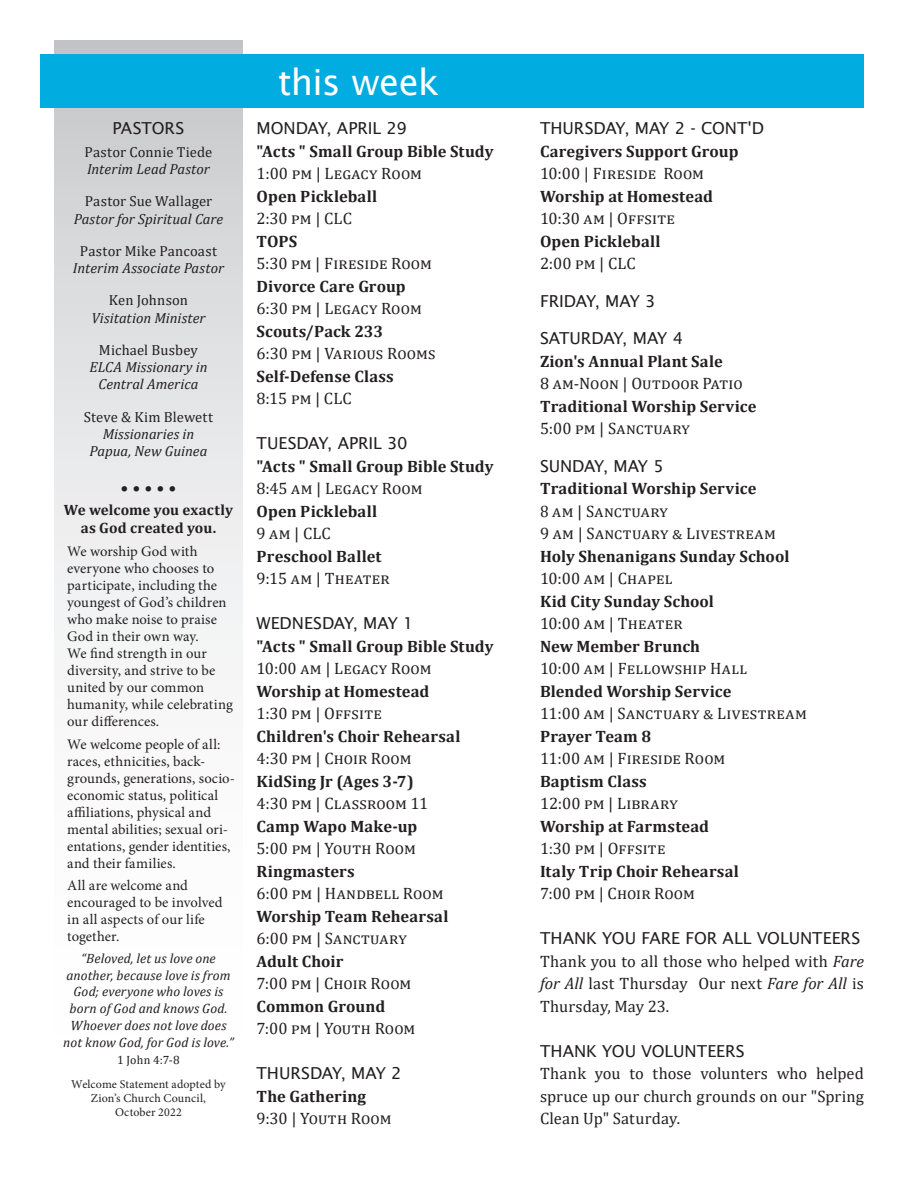
<style>
.page{position:relative;width:918px;height:1188px;background:#fff}
.page>*{position:absolute;margin:0;border:0;box-sizing:border-box;transform-origin:0 0}
.t1{font:36px "Lucida Sans";letter-spacing:-.015em;color:#fff}
.t2{font:18px "Cambria";color:#231f20}
.t3{font:16.5px/22.5px "Cambria";letter-spacing:.01em;color:#231f20;text-align:justify}
.t4{font:700 16.5px "Cambria";letter-spacing:.005em;color:#231f20}
.t5{font:16.5px "Lucida Sans";letter-spacing:-.005em;color:#231f20}
.t6{font:16.5px/22.5px "Cambria";letter-spacing:.09em;color:#231f20}
.t7{font:16.5px "Cambria";letter-spacing:.03em;color:#231f20}
.t8{font:700 15px/18px "Cambria";letter-spacing:.005em;color:#231f20;text-align:center}
.t9{font:14.7px/17px "Minion Pro";letter-spacing:.005em;color:#231f20}
.t10{font:italic 14.7px/17.2px "Cambria";color:#231f20;text-align:center}
.t11{font:14.7px "Cambria";letter-spacing:.01em;color:#231f20}
.t12{font:italic 13.5px/17px "Cambria";letter-spacing:.005em;color:#231f20;text-align:center}
.t13{font:12px/14.4px "Minion Pro";letter-spacing:.01em;color:#231f20;text-align:center}
.t14{font:12px "Cambria";color:#231f20}
.s1{font-style:italic}
</style>
<div class="page">
<div style="left:54px;top:40px;width:189px;height:1148px;background:linear-gradient(to bottom,#d0d2d4,#fff)"></div>
<div style="left:40px;top:54px;width:824px;height:54px;background:#00ace0"></div>
<p class="t5" style="left:113px;top:119px;width:73px">PASTORS</p>
<p class="t11" style="left:85px;top:143px;width:129px">Pastor Connie Tiede</p>
<p class="t10" style="left:87px;top:160px;width:124px">Interim Lead Pastor</p>
<p class="t11" style="left:85px;top:193px;width:129px">Pastor Sue Wallager</p>
<p class="t10" style="left:74px;top:209px;width:151px">Pastor for Spiritual Care</p>
<p class="t11" style="left:80px;top:242px;width:139px">Pastor Mike Pancoast</p>
<p class="t10" style="left:73px;top:259px;width:153px">Interim Associate Pastor</p>
<p class="t11" style="left:109px;top:292px;width:81px">Ken Johnson</p>
<p class="t10" style="left:91px;top:308px;width:116px">Visitation Minister</p>
<p class="t11" style="left:99px;top:341px;width:101px">Michael Busbey</p>
<p class="t10" style="left:89px;top:358px;width:120px">ELCA Missionary in<br>Central America</p>
<p class="t11" style="left:84px;top:408px;width:131px">Steve &amp; Kim Blewett</p>
<p class="t10" style="left:90px;top:425px;width:119px">Missionaries in<br>Papua, New Guinea</p>
<p class="t2" style="left:121px;top:477px;width:57px">• • • • •</p>
<p class="t8" style="left:64px;top:501px;width:171px">We welcome you exactly as God created you.</p>
<p class="t9" style="left:67px;top:543px;width:167px">We worship God with everyone who chooses to participate, including the youngest of God’s children who make noise to praise<br>God in their own way.<br>We find strength in our diversity, and strive to be united by our common humanity, while celebrating our differences.</p>
<p class="t9" style="left:67px;top:736px;width:169px">We welcome people of all: races, ethnicities, back&shy;grounds, generations, socio&shy;economic status, political affiliations, physical and mental abilities; sexual ori&shy;entations, gender identities, and their families.</p>
<p class="t9" style="left:67px;top:877px;width:157px">All are welcome and encouraged to be involved in all aspects of our life together.</p>
<p class="t12" style="left:63px;top:949px;width:172px">“Beloved, let us love one another, because love is from<br>God; everyone who loves is born of God and knows God.<br>Whoever does not love does not know God, for God is love.”</p>
<p class="t14" style="left:117px;top:1053px;width:64px">1 John 4:7-8</p>
<p class="t13" style="left:71px;top:1077px;width:156px">Welcome Statement adopted by<br>Zion’s Church Council,<br>October 2022</p>
<h1 class="t1" style="left:278px;top:61px;width:163px">this week</h1>
<p class="t5" style="left:256px;top:119px;width:152px">MONDAY, APRIL 29</p>
<p class="t4" style="left:256px;top:139px;width:239px">"Acts " Small Group Bible Study</p>
<p class="t3" style="left:256px;top:162px;width:167px">1:00 pm | Legacy Room</p>
<p class="t4" style="left:256px;top:184px;width:122px">Open Pickleball</p>
<p class="t3" style="left:256px;top:207px;width:97px">2:30 pm | CLC</p>
<p class="t4" style="left:256px;top:229px;width:42px">TOPS</p>
<p class="t3" style="left:256px;top:252px;width:177px">5:30 pm | Fireside Room</p>
<p class="t4" style="left:256px;top:274px;width:151px">Divorce Care Group</p>
<p class="t3" style="left:256px;top:297px;width:167px">6:30 pm | Legacy Room</p>
<p class="t4" style="left:256px;top:320px;width:128px">Scouts/Pack 233</p>
<p class="t3" style="left:256px;top:342px;width:181px">6:30 pm | Various Rooms</p>
<p class="t4" style="left:256px;top:365px;width:139px">Self-Defense Class</p>
<p class="t3" style="left:256px;top:387px;width:97px">8:15 pm | CLC</p>
<p class="t5" style="left:256px;top:434px;width:153px">TUESDAY, APRIL 30</p>
<p class="t4" style="left:256px;top:455px;width:239px">"Acts " Small Group Bible Study</p>
<p class="t3" style="left:256px;top:477px;width:168px">8:45 am | Legacy Room</p>
<p class="t4" style="left:256px;top:500px;width:122px">Open Pickleball</p>
<p class="t3" style="left:256px;top:522px;width:76px">9 am | CLC</p>
<p class="t4" style="left:256px;top:545px;width:127px">Preschool Ballet</p>
<p class="t3" style="left:256px;top:567px;width:132px">9:15 am | Theater</p>
<p class="t5" style="left:256px;top:614px;width:159px">WEDNESDAY, MAY 1</p>
<p class="t4" style="left:256px;top:635px;width:239px">"Acts " Small Group Bible Study</p>
<p class="t3" style="left:256px;top:657px;width:177px">10:00 am | Legacy Room</p>
<p class="t4" style="left:256px;top:680px;width:174px">Worship at Homestead</p>
<p class="t3" style="left:256px;top:702px;width:127px">1:30 pm | Offsite</p>
<p class="t4" style="left:256px;top:725px;width:205px">Children's Choir Rehearsal</p>
<p class="t3" style="left:256px;top:747px;width:157px">4:30 pm | Choir Room</p>
<p class="t4" style="left:256px;top:770px;width:159px">KidSing Jr (Ages 3-7)</p>
<p class="t3" style="left:256px;top:792px;width:173px">4:30 pm | Classroom 11</p>
<p class="t4" style="left:256px;top:815px;width:162px">Camp Wapo Make-up</p>
<p class="t3" style="left:256px;top:837px;width:161px">5:00 pm | Youth Room</p>
<p class="t4" style="left:256px;top:860px;width:100px">Ringmasters</p>
<p class="t3" style="left:256px;top:882px;width:189px">6:00 pm | Handbell Room</p>
<p class="t4" style="left:256px;top:905px;width:193px">Worship Team Rehearsal</p>
<p class="t3" style="left:256px;top:927px;width:152px">6:00 pm | Sanctuary</p>
<p class="t4" style="left:256px;top:950px;width:89px">Adult Choir</p>
<p class="t3" style="left:256px;top:972px;width:156px">7:00 pm | Choir Room</p>
<p class="t4" style="left:256px;top:995px;width:130px">Common Ground</p>
<p class="t3" style="left:256px;top:1017px;width:160px">7:00 pm | Youth Room</p>
<p class="t5" style="left:256px;top:1064px;width:147px">THURSDAY, MAY 2</p>
<p class="t4" style="left:256px;top:1085px;width:111px">The Gathering</p>
<p class="t3" style="left:256px;top:1107px;width:137px">9:30 | Youth Room</p>
<p class="t5" style="left:540px;top:119px;width:226px">THURSDAY, MAY 2 - CONT'D</p>
<p class="t4" style="left:540px;top:139px;width:200px">Caregivers Support Group</p>
<p class="t3" style="left:540px;top:162px;width:166px">10:00 | Fireside Room</p>
<p class="t4" style="left:540px;top:184px;width:174px">Worship at Homestead</p>
<p class="t3" style="left:540px;top:207px;width:137px">10:30 am | Offsite</p>
<p class="t4" style="left:540px;top:229px;width:122px">Open Pickleball</p>
<p class="t3" style="left:540px;top:252px;width:97px">2:00 pm | CLC</p>
<p class="t5" style="left:540px;top:291px;width:117px">FRIDAY, MAY 3</p>
<p class="t5" style="left:540px;top:329px;width:145px">SATURDAY, MAY 4</p>
<p class="t4" style="left:540px;top:349px;width:184px">Zion's Annual Plant Sale</p>
<p class="t3" style="left:540px;top:372px;width:204px">8 am-Noon | Outdoor Patio</p>
<p class="t4" style="left:540px;top:395px;width:218px">Traditional Worship Service</p>
<p class="t3" style="left:540px;top:417px;width:151px">5:00 pm | Sanctuary</p>
<p class="t5" style="left:540px;top:456px;width:125px">SUNDAY, MAY 5</p>
<p class="t4" style="left:540px;top:477px;width:218px">Traditional Worship Service</p>
<p class="t6" style="left:540px;top:500px;width:237px">8 am | Sanctuary<br>9 am | Sanctuary &amp; Livestream</p>
<p class="t4" style="left:540px;top:545px;width:251px">Holy Shenanigans Sunday School</p>
<p class="t3" style="left:540px;top:567px;width:134px">10:00 am | Chapel</p>
<p class="t4" style="left:540px;top:590px;width:175px">Kid City Sunday School</p>
<p class="t3" style="left:540px;top:612px;width:142px">10:00 am | Theater</p>
<p class="t4" style="left:540px;top:635px;width:162px">New Member Brunch</p>
<p class="t7" style="left:540px;top:659px;width:209px">10:00 am | Fellowship Hall</p>
<p class="t4" style="left:540px;top:680px;width:193px">Blended Worship Service</p>
<p class="t6" style="left:540px;top:702px;width:268px">11:00 am | Sanctuary &amp; Livestream</p>
<p class="t4" style="left:540px;top:725px;width:113px">Prayer Team 8</p>
<p class="t3" style="left:540px;top:747px;width:187px">11:00 am | Fireside Room</p>
<p class="t4" style="left:540px;top:770px;width:108px">Baptism Class</p>
<p class="t3" style="left:540px;top:792px;width:139px">12:00 pm | Library</p>
<p class="t4" style="left:540px;top:815px;width:171px">Worship at Farmstead</p>
<p class="t3" style="left:540px;top:837px;width:127px">1:30 pm | Offsite</p>
<p class="t4" style="left:540px;top:860px;width:200px">Italy Trip Choir Rehearsal</p>
<p class="t3" style="left:540px;top:882px;width:156px">7:00 pm | Choir Room</p>
<p class="t5" style="left:540px;top:929px;width:322px">THANK YOU FARE FOR ALL VOLUNTEERS</p>
<p class="t3" style="left:540px;top:950px;width:326px">Thank you to all those who helped with <span class="s1">Fare for All</span> last Thursday Our next <span class="s1">Fare for All</span> is Thursday, May 23.</p>
<p class="t5" style="left:540px;top:1042px;width:206px">THANK YOU VOLUNTEERS</p>
<p class="t3" style="left:540px;top:1062px;width:326px">Thank you to those volunters who helped spruce up our church grounds on our "Spring Clean Up" Saturday.</p>
</div>
